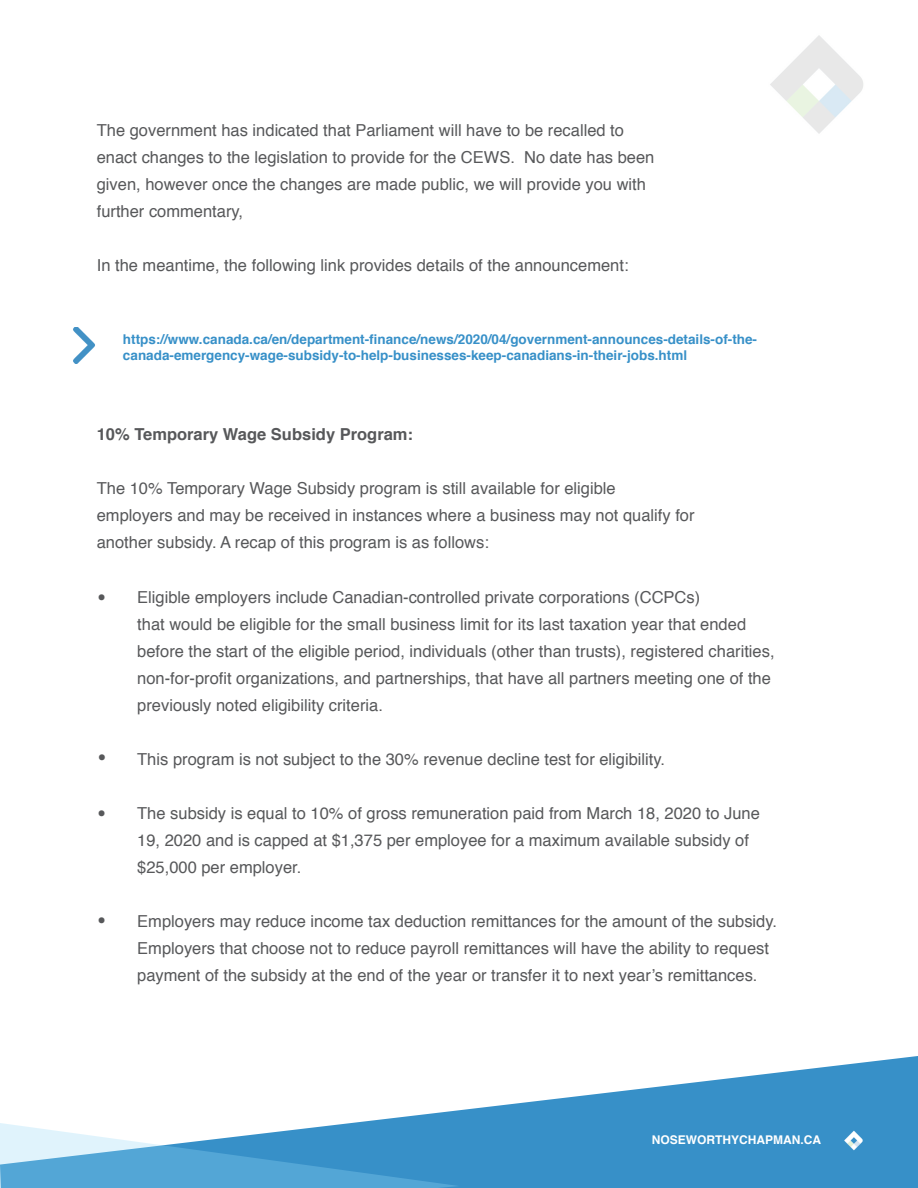
<style>
.page{position:relative;width:918px;height:1188px;background:#fff}
.page>*{position:absolute;margin:0;border:0;box-sizing:border-box;transform-origin:0 0}
.t1{font:27px "Helvetica";color:#57585a}
.t2{font:16.5px/27px "Helvetica";color:#57585a}
.t3{font:700 16.5px "Helvetica";color:#57585a}
.t4{font:700 13.5px/16.2px "Helvetica";color:#3790c8}
.t5{font:700 12px "Helvetica";color:#fff}
</style>
<div class="page">
<img style="left:770px;top:35px;width:93px;height:99px">
<svg style="left:360px;top:1056px;width:558px;height:132px;fill:#3790c8"></svg>
<svg style="left:0;top:1122px;width:459px;height:66px;background:#71b3db"></svg>
<img style="left:843px;top:1129px;width:21px;height:23px">
<img style="left:73px;top:327px;width:22px;height:37px">
<p class="t2" style="left:97px;top:117px;width:559px">The government has indicated that Parliament will have to be recalled to enact changes to the legislation to provide for the CEWS. No date has been given, however once the changes are made public, we will provide you with further commentary,</p>
<p class="t2" style="left:97px;top:252px;width:533px">In the meantime, the following link provides details of the announcement:</p>
<p class="t4" style="left:123px;top:332px;width:636px">https://www.canada.ca/en/department-finance/news/2020/04/government-announces-details-of-the&shy;canada-emergency-wage-subsidy-to-help-businesses-keep-canadians-in-their-jobs.html</p>
<p class="t3" style="left:97px;top:421px;width:318px">10% Temporary Wage Subsidy Program:</p>
<p class="t2" style="left:97px;top:475px;width:599px">The 10% Temporary Wage Subsidy program is still available for eligible employers and may be received in instances where a business may not qualify for another subsidy. A recap of this program is as follows:</p>
<p class="t2" style="left:137px;top:585px;width:639px">Eligible employers include Canadian-controlled private corporations (CCPCs)<br>that would be eligible for the small business limit for its last taxation year that ended before the start of the eligible period, individuals (other than trusts), registered charities, non-for-profit organizations, and partnerships, that have all partners meeting one of the previously noted eligibility criteria.</p>
<p class="t2" style="left:137px;top:747px;width:529px">This program is not subject to the 30% revenue decline test for eligibility.</p>
<p class="t2" style="left:137px;top:801px;width:624px">The subsidy is equal to 10% of gross remuneration paid from March 18, 2020 to June<br>19, 2020 and is capped at $1,375 per employee for a maximum available subsidy of $25,000 per employer.</p>
<p class="t2" style="left:137px;top:909px;width:641px">Employers may reduce income tax deduction remittances for the amount of the subsidy.<br>Employers that choose not to reduce payroll remittances will have the ability to request payment of the subsidy at the end of the year or transfer it to next year’s remittances.</p>
<p class="t1" style="left:97px;top:576px;width:11px">•</p>
<p class="t1" style="left:97px;top:737px;width:11px">•</p>
<p class="t1" style="left:97px;top:792px;width:11px">•</p>
<p class="t1" style="left:97px;top:900px;width:11px">•</p>
<p class="t5" style="left:652px;top:1130px;width:171px">NOSEWORTHYCHAPMAN.CA</p>
</div>
